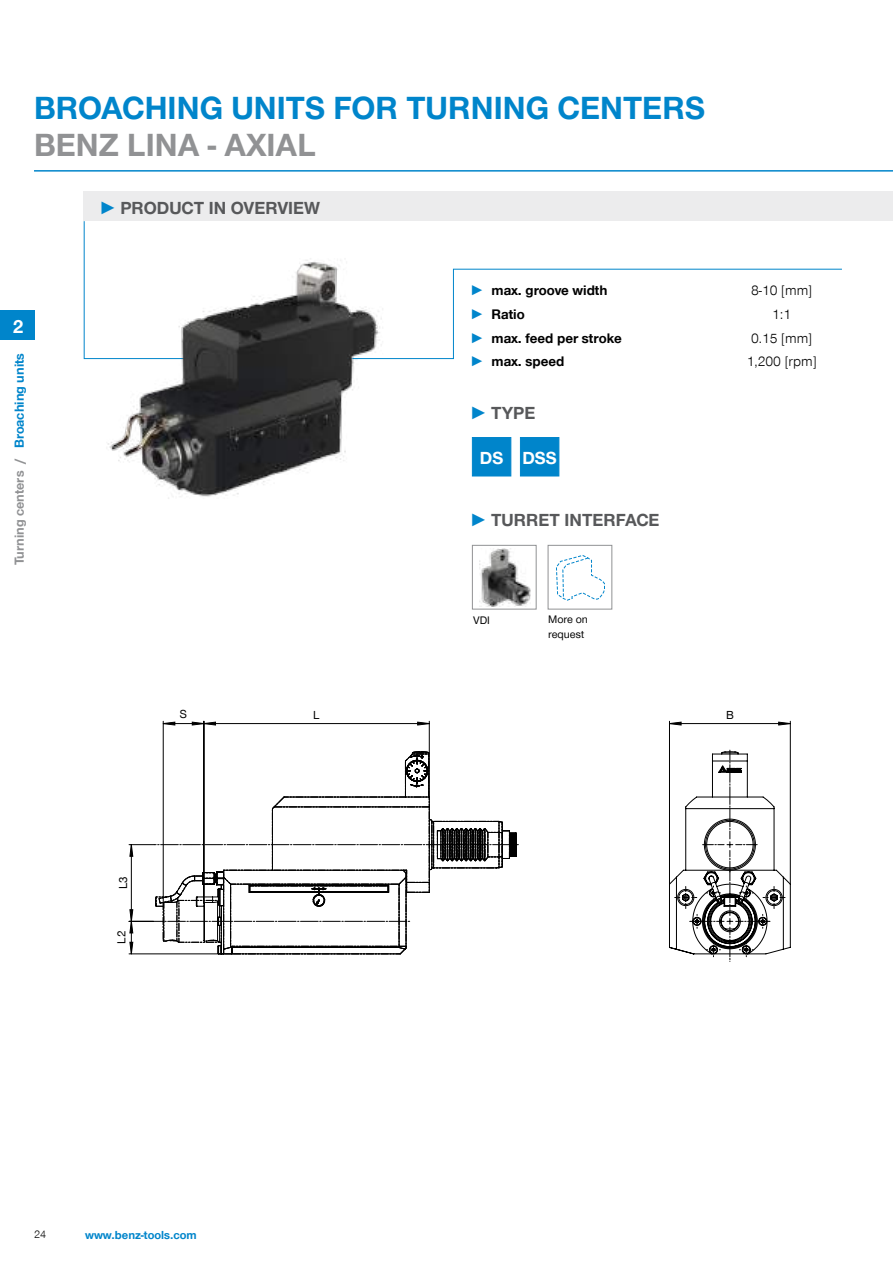
<style>
.page{position:relative;width:893px;height:1263px;background:#fff}
.page>*{position:absolute;margin:0;border:0;box-sizing:border-box;transform-origin:0 0}
.t1{font:700 33px "Zimmer Group Sans";color:#0085cb}
.t2{font:700 33px "Zimmer Group Sans";color:#919294}
.t3{font:700 19.5px "Zimmer Group Sans";color:#fff}
.t4{font:700 18px "Zimmer Group Sans";color:#57585a}
.t5{font:700 18px "Zimmer Group Sans";color:#fff}
.t6{font:700 14.25px "Zimmer Group Sans";color:#000}
.t7{font:300 14.25px "Zimmer Group Sans";color:#000}
.t8{font:700 13.5px "Zimmer Group Sans";color:#919294}
.t9{font:700 12px "Zimmer Group Sans";color:#0085cb}
.t10{font:12px "Zimmer Group Sans";color:#000}
.t11{font:11.25px/14.9px "Zimmer Group Sans";color:#000}
.t12{font:300 11.25px "Zimmer Group Sans";color:#000}
.s1{color:#0085cb}
</style>
<div class="page">
<div style="left:84px;top:191px;width:809px;height:30px;background:#ececed"></div>
<hr style="left:34px;top:170px;width:859px;height:2px;background:#0085cb">
<svg style="left:83px;top:220px;width:759px;height:139px"></svg>
<div style="left:0;top:310px;width:34px;height:30px;background:#0085cb"></div>
<img style="left:480px;top:549px;width:50px;height:57px">
<div style="left:472px;top:545px;width:64px;height:64px;border:1px solid #919294"></div>
<svg style="left:556px;top:555px;width:49px;height:46px"></svg>
<div style="left:548px;top:545px;width:64px;height:64px;border:1px solid #919294"></div>
<hr style="left:429px;top:721px;width:1px;height:76px;background:#000">
<hr style="left:163px;top:721px;width:1px;height:182px;background:#000">
<hr style="left:204px;top:721px;width:1px;height:182px;background:#000">
<hr style="left:669px;top:721px;width:1px;height:163px;background:#000">
<hr style="left:790px;top:721px;width:1px;height:163px;background:#000">
<svg style="left:163px;top:722px;width:267px;height:3px"></svg>
<svg style="left:670px;top:722px;width:121px;height:3px"></svg>
<svg style="left:129px;top:751px;width:389px;height:203px"></svg>
<svg style="left:669px;top:750px;width:122px;height:211px"></svg>
<img style="left:95px;top:247px;width:295px;height:252px">
<div style="left:472px;top:437px;width:39px;height:39px;background:#0085cb;border:1px solid #0085cb"></div>
<div style="left:520px;top:437px;width:39px;height:39px;background:#0085cb"></div>
<h1 class="t1" style="left:34px;top:86px;width:673px">BROACHING UNITS FOR TURNING CENTERS</h1>
<h1 class="t2" style="left:34px;top:123px;width:283px">BENZ LINA - AXIAL</h1>
<p class="t4" style="left:99px;top:196px;width:223px"><span class="s1">►</span> PRODUCT IN OVERVIEW</p>
<h2 class="t3" style="left:13px;top:314px;width:12px">2</h2>
<p class="t8" style="left:10px;top:565px;width:214px;rotate:-90deg">Turning centers / <span class="s1">Broaching units</span></p>
<p class="t6" style="left:470px;top:281px;width:139px"><span class="s1">►</span> max. groove width</p>
<p class="t7" style="left:751px;top:281px;width:63px">8-10 [mm]</p>
<p class="t6" style="left:470px;top:305px;width:56px"><span class="s1">►</span> Ratio</p>
<p class="t7" style="left:772px;top:305px;width:21px">1:1</p>
<p class="t6" style="left:470px;top:328px;width:153px"><span class="s1">►</span> max. feed per stroke</p>
<p class="t7" style="left:751px;top:329px;width:63px">0.15 [mm]</p>
<p class="t6" style="left:470px;top:352px;width:96px"><span class="s1">►</span> max. speed</p>
<p class="t7" style="left:747px;top:352px;width:71px">1,200 [rpm]</p>
<p class="t4" style="left:470px;top:401px;width:67px"><span class="s1">►</span> TYPE</p>
<p class="t5" style="left:480px;top:446px;width:79px">DS DSS</p>
<p class="t4" style="left:470px;top:508px;width:191px"><span class="s1">►</span> TURRET INTERFACE</p>
<p class="t11" style="left:473px;top:612px;width:18px">VDI</p>
<p class="t11" style="left:548px;top:612px;width:41px">More on request</p>
<p class="t10" style="left:180px;top:706px;width:9px">S</p>
<p class="t10" style="left:726px;top:707px;width:9px">B</p>
<p class="t10" style="left:313px;top:707px;width:8px">L</p>
<p class="t10" style="left:115px;top:889px;width:14px;rotate:-90deg">L3</p>
<p class="t10" style="left:114px;top:944px;width:14px;rotate:-90deg">L2</p>
<p class="t12" style="left:34px;top:1227px;width:14px">24</p>
<p class="t9" style="left:85px;top:1226px;width:113px">www.benz-tools.com</p>
</div>
